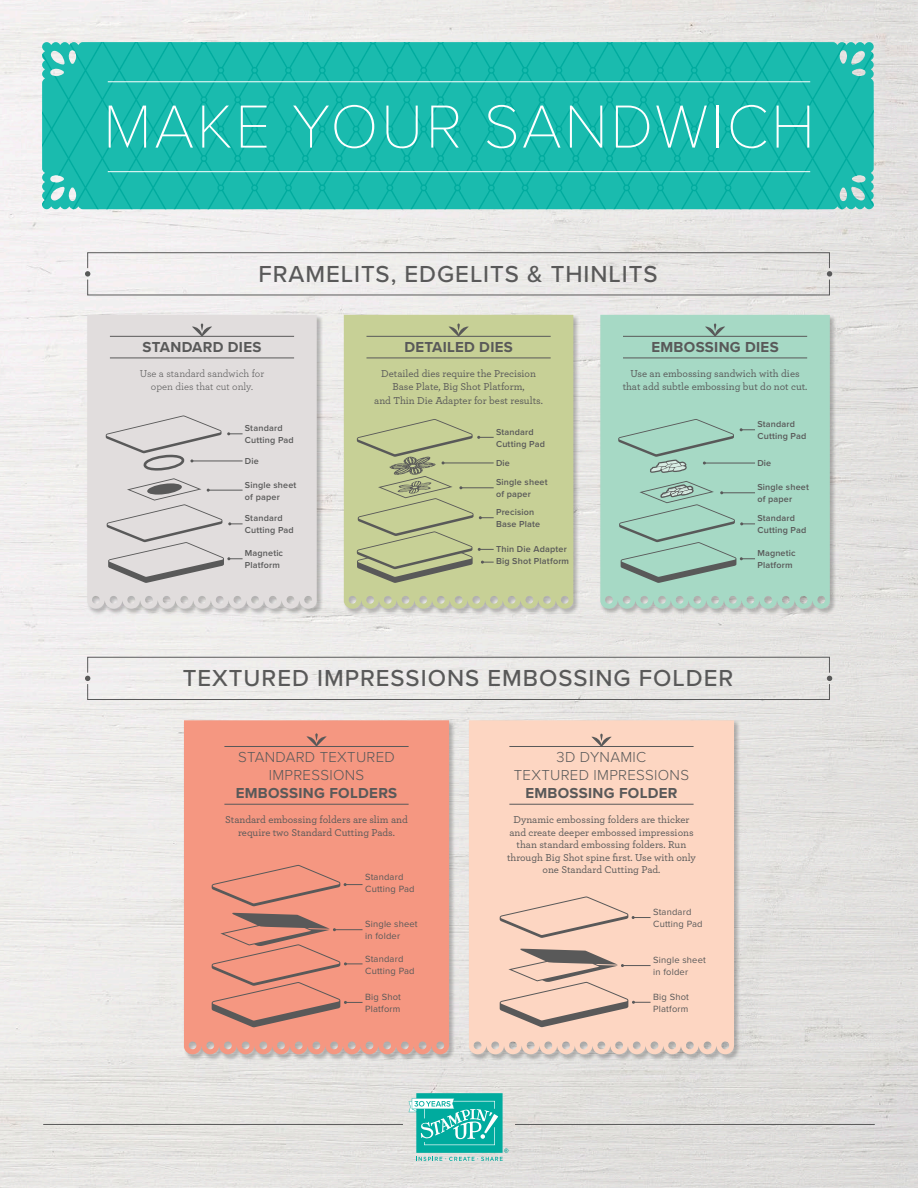
<style>
.page{position:relative;width:918px;height:1188px;background:#fff}
.page>*{position:absolute;margin:0;border:0;box-sizing:border-box;transform-origin:0 0}
.t1{font:100 63px "Proxima Nova T";letter-spacing:.04em;color:#fff}
.t2{font:500 24px "Proxima Nova";letter-spacing:.04em;color:#595959}
.t3{font:300 15px/18px "Proxima Nova";letter-spacing:.02em;color:#595959;text-align:center}
.t4{font:700 15px "Proxima Nova";letter-spacing:.02em;color:#595959}
.t5{font:500 10.5px/12.6px "Archer";color:#595959;text-align:center}
.t6{font:10.5px/13.5px "Archer";color:#595959;text-align:center}
.t7{font:9.3px/12px "Proxima Nova";letter-spacing:.02em;color:#595959}
.t8{font:600 9px/12px "Proxima Nova";letter-spacing:.02em;color:#595959}
.s1{font-weight:700}
</style>
<div class="page">
<img style="left:42px;top:42px;width:832px;height:167px">
<div style="left:183px;top:720px;width:272px;height:341px;background:#000;opacity:.25"></div>
<div style="left:184px;top:720px;width:265px;height:334px;background:#f59781"></div>
<div style="left:468px;top:720px;width:272px;height:341px;background:#000;opacity:.25"></div>
<div style="left:469px;top:720px;width:265px;height:334px;background:#fdd6c2"></div>
<svg style="left:307px;top:733px;width:19px;height:13px"></svg>
<hr style="left:224px;top:804px;width:185px;height:1px;background:#595959">
<hr style="left:224px;top:746px;width:185px;height:1px;background:#595959">
<svg style="left:592px;top:734px;width:19px;height:12px"></svg>
<hr style="left:509px;top:746px;width:185px;height:1px;background:#595959">
<hr style="left:509px;top:804px;width:185px;height:1px;background:#595959">
<svg style="left:500px;top:896px;width:151px;height:42px;background:#efcbb9"></svg>
<svg style="left:500px;top:949px;width:151px;height:78px;background:#ddbdad"></svg>
<svg style="left:212px;top:865px;width:151px;height:41px;background:#e7917d"></svg>
<svg style="left:212px;top:913px;width:151px;height:114px;background:#db8c7a"></svg>
<div style="left:600px;top:314px;width:236px;height:301px;background:#000;opacity:.25"></div>
<div style="left:600px;top:315px;width:230px;height:294px;background:#a6d9c5"></div>
<div style="left:343px;top:314px;width:237px;height:301px;background:#000;opacity:.25"></div>
<div style="left:344px;top:315px;width:229px;height:294px;background:#c7d096"></div>
<div style="left:87px;top:314px;width:236px;height:301px;background:#000;opacity:.25"></div>
<div style="left:87px;top:315px;width:230px;height:294px;background:#e1dddd"></div>
<svg style="left:192px;top:324px;width:20px;height:12px"></svg>
<svg style="left:705px;top:324px;width:20px;height:12px"></svg>
<hr style="left:110px;top:336px;width:184px;height:1px;background:#595959">
<hr style="left:623px;top:336px;width:184px;height:1px;background:#595959">
<hr style="left:110px;top:358px;width:184px;height:1px;background:#595959">
<hr style="left:623px;top:358px;width:184px;height:1px;background:#595959">
<svg style="left:449px;top:324px;width:19px;height:12px"></svg>
<hr style="left:366px;top:336px;width:185px;height:1px;background:#595959">
<hr style="left:366px;top:358px;width:185px;height:1px;background:#595959">
<svg style="left:740px;top:428px;width:15px;height:3px"></svg>
<hr style="left:704px;top:463px;width:51px;height:1px;background:#595959">
<svg style="left:106px;top:415px;width:137px;height:56px;background:#d4d0d0"></svg>
<svg style="left:107px;top:478px;width:136px;height:105px;background:#d0cdcd"></svg>
<svg style="left:357px;top:419px;width:137px;height:164px;background:#b9c18e"></svg>
<svg style="left:618px;top:419px;width:116px;height:54px;background:#a0cdbb"></svg>
<svg style="left:619px;top:481px;width:136px;height:102px;background:#9dcbb9"></svg>
<div style="left:660px;top:487px;width:33px;height:12px;background:#fff;opacity:.75"></div>
<div style="left:660px;top:484px;width:33px;height:14px;background:#000;opacity:.75"></div>
<svg style="left:409px;top:1093px;width:99px;height:68px;background:#56c2ba"></svg>
<hr style="left:43px;top:1124px;width:360px;height:1px;background:#595959">
<hr style="left:515px;top:1124px;width:360px;height:1px;background:#595959">
<hr style="left:108px;top:171px;width:702px;height:1px;background:#fff">
<hr style="left:108px;top:81px;width:702px;height:1px;background:#fff">
<svg style="left:85px;top:676px;width:5px;height:5px"></svg>
<svg style="left:827px;top:676px;width:5px;height:5px"></svg>
<div style="left:87px;top:684px;width:743px;height:16px;border:1px solid #595959"></div>
<div style="left:87px;top:657px;width:743px;height:16px;border:1px solid #595959"></div>
<svg style="left:85px;top:271px;width:5px;height:6px"></svg>
<svg style="left:827px;top:271px;width:5px;height:6px"></svg>
<div style="left:87px;top:252px;width:743px;height:17px;border:1px solid #595959"></div>
<p class="t1" style="left:103px;top:80px;width:713px">MAKE YOUR SANDWICH</p>
<p class="t2" style="left:258px;top:256px;width:401px">FRAMELITS, EDGELITS &amp; THINLITS</p>
<p class="t4" style="left:143px;top:336px;width:120px">STANDARD DIES</p>
<p class="t4" style="left:404px;top:336px;width:110px">DETAILED DIES</p>
<p class="t4" style="left:651px;top:336px;width:129px">EMBOSSING DIES</p>
<p class="t6" style="left:140px;top:366px;width:126px">Use a standard sandwich for open dies that cut only.</p>
<p class="t5" style="left:374px;top:366px;width:170px;line-height:13.5px">Detailed dies require the Precision<br>Base Plate, Big Shot Platform,<br>and Thin Die Adapter for best results.</p>
<p class="t5" style="left:623px;top:366px;width:186px;line-height:13.5px">Use an embossing sandwich with dies that add subtle embossing but do not cut.</p>
<p class="t8" style="left:757px;top:418px;width:50px">Standard<br>Cutting Pad</p>
<p class="t8" style="left:757px;top:457px;width:15px">Die</p>
<p class="t8" style="left:757px;top:481px;width:53px">Single sheet of paper</p>
<p class="t8" style="left:757px;top:512px;width:50px">Standard<br>Cutting Pad</p>
<p class="t8" style="left:757px;top:547px;width:40px">Magnetic<br>Platform</p>
<p class="t8" style="left:245px;top:422px;width:50px">Standard<br>Cutting Pad</p>
<p class="t8" style="left:245px;top:455px;width:15px">Die</p>
<p class="t8" style="left:245px;top:478px;width:53px">Single sheet of paper</p>
<p class="t8" style="left:245px;top:512px;width:50px">Standard<br>Cutting Pad</p>
<p class="t8" style="left:245px;top:547px;width:40px">Magnetic<br>Platform</p>
<p class="t8" style="left:496px;top:425px;width:50px">Standard<br>Cutting Pad</p>
<p class="t8" style="left:496px;top:457px;width:15px">Die</p>
<p class="t8" style="left:496px;top:476px;width:53px">Single sheet of paper</p>
<p class="t8" style="left:496px;top:506px;width:46px">Precision<br>Base Plate</p>
<p class="t8" style="left:496px;top:543px;width:75px">Thin Die Adapter<br>Big Shot Platform</p>
<p class="t2" style="left:183px;top:661px;width:552px">TEXTURED IMPRESSIONS EMBOSSING FOLDER</p>
<p class="t3" style="left:236px;top:747px;width:163px">STANDARD TEXTURED<br>IMPRESSIONS<br><span class="s1">EMBOSSING FOLDERS</span></p>
<p class="t3" style="left:514px;top:747px;width:177px">3D DYNAMIC<br>TEXTURED IMPRESSIONS<br><span class="s1">EMBOSSING FOLDER</span></p>
<p class="t5" style="left:225px;top:813px;width:184px">Standard embossing folders are slim and require two Standard Cutting Pads.</p>
<p class="t5" style="left:507px;top:813px;width:190px">Dynamic embossing folders are thicker and create deeper embossed impressions than standard embossing folders. Run through Big Shot spine first. Use with only one Standard Cutting Pad.</p>
<p class="t7" style="left:365px;top:871px;width:51px">Standard<br>Cutting Pad</p>
<p class="t7" style="left:653px;top:906px;width:51px">Standard<br>Cutting Pad</p>
<p class="t7" style="left:365px;top:918px;width:54px">Single sheet in folder</p>
<p class="t7" style="left:365px;top:952px;width:51px">Standard<br>Cutting Pad</p>
<p class="t7" style="left:365px;top:991px;width:37px">Big Shot<br>Platform</p>
<p class="t7" style="left:653px;top:954px;width:54px">Single sheet in folder</p>
<p class="t7" style="left:653px;top:990px;width:37px">Big Shot<br>Platform</p>
</div>
